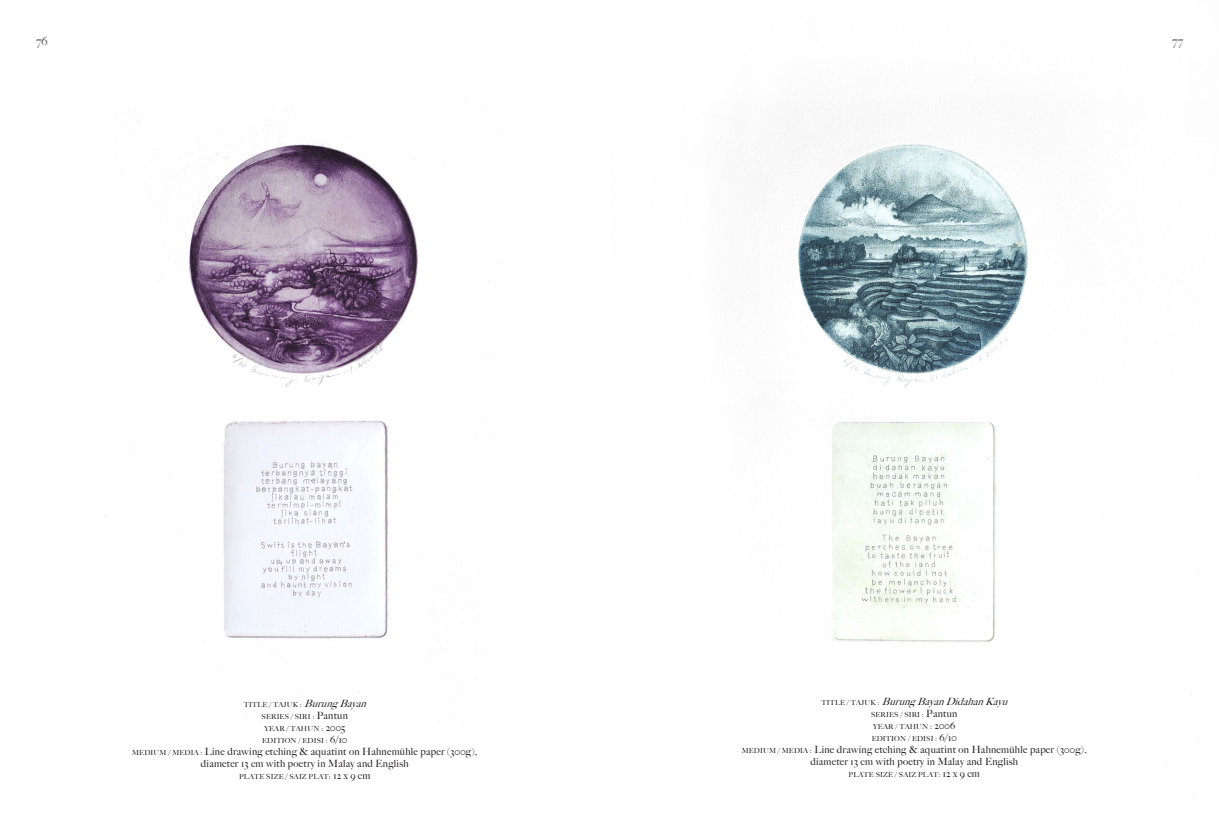
<style>
.page{position:relative;width:1219px;height:823px;background:#fff}
.page>*{position:absolute;margin:0;border:0;box-sizing:border-box;transform-origin:0 0}
.t1{font:500 12px "Big Caslon";color:#57585a}
.t2{font:500 10px/12px "Big Caslon";letter-spacing:.025em;color:#231f20}
.t3{font:italic 500 10px "Big Caslon";color:#231f20}
.t4{font:500 7px/12px "Big Caslon";letter-spacing:.025em;color:#231f20}
.s1{font-style:normal;font-size:7px}
.s2{font-size:10px}
.s3{font-size:7px}
</style>
<div class="page">
<img style="left:105px;top:100px;width:1094px;height:639px">
<p class="t1" style="left:36px;top:31px;width:13px">76</p>
<p class="t1" style="left:1172px;top:31px;width:12px">77</p>
<p class="t4" style="left:244px;top:697px;width:11px">Title</p>
<p class="t3" style="left:269px;top:694px;width:104px"><span class="s1">/ T a j uk :</span> BurungBayan</p>
<p class="t4" style="left:264px;top:709px;width:85px;text-indent:-3px">SERIES / SIRI : <span class="s2">Pantun<br></span>Year</p>
<p class="t4" style="left:286px;top:721px;width:17px">/ Tahun</p>
<p class="t2" style="left:321px;top:720px;width:25px"><span class="s3">:</span> 2005</p>
<p class="t4" style="left:262px;top:733px;width:11px">Edition</p>
<p class="t4" style="left:298px;top:733px;width:15px">/ Edisi</p>
<p class="t2" style="left:326px;top:732px;width:23px"><span class="s3">:</span> 6/10</p>
<p class="t4" style="left:132px;top:745px;width:14px">Medium</p>
<p class="t4" style="left:168px;top:745px;width:17px">/ Media</p>
<p class="t2" style="left:200px;top:744px;width:278px"><span class="s3">:</span> Line drawing etching &amp; aquatint on Hahnemühle paper (300g), diameter 13 cm with poetry in Malay and English</p>
<p class="t4" style="left:239px;top:769px;width:37px">PLATE Size</p>
<p class="t4" style="left:285px;top:769px;width:14px">/ Saiz</p>
<p class="t2" style="left:309px;top:768px;width:63px"><span class="s3">PLAT:</span> 12 x 9 cm</p>
<p class="t4" style="left:821px;top:695px;width:11px">Title</p>
<p class="t3" style="left:847px;top:692px;width:167px"><span class="s1">/ T a j uk :</span> BurungBayanDidahanKayu</p>
<p class="t4" style="left:873px;top:707px;width:86px;text-indent:-2px">SERIES / SIRI : <span class="s2">Pantun<br></span>Year</p>
<p class="t4" style="left:895px;top:719px;width:17px">/ Tahun</p>
<p class="t2" style="left:930px;top:718px;width:26px"><span class="s3">:</span> 2006</p>
<p class="t4" style="left:872px;top:731px;width:11px">Edition</p>
<p class="t4" style="left:908px;top:731px;width:15px">/ Edisi</p>
<p class="t2" style="left:935px;top:730px;width:23px"><span class="s3">:</span> 6/10</p>
<p class="t4" style="left:742px;top:743px;width:14px">Medium</p>
<p class="t4" style="left:778px;top:743px;width:17px">/ Media</p>
<p class="t2" style="left:810px;top:742px;width:278px"><span class="s3">:</span> Line drawing etching &amp; aquatint on Hahnemühle paper (300g), diameter 13 cm with poetry in Malay and English</p>
<p class="t4" style="left:849px;top:767px;width:37px">PLATE Size</p>
<p class="t4" style="left:895px;top:767px;width:14px">/ Saiz</p>
<p class="t2" style="left:918px;top:766px;width:63px"><span class="s3">PLAT:</span> 12 x 9 cm</p>
</div>
